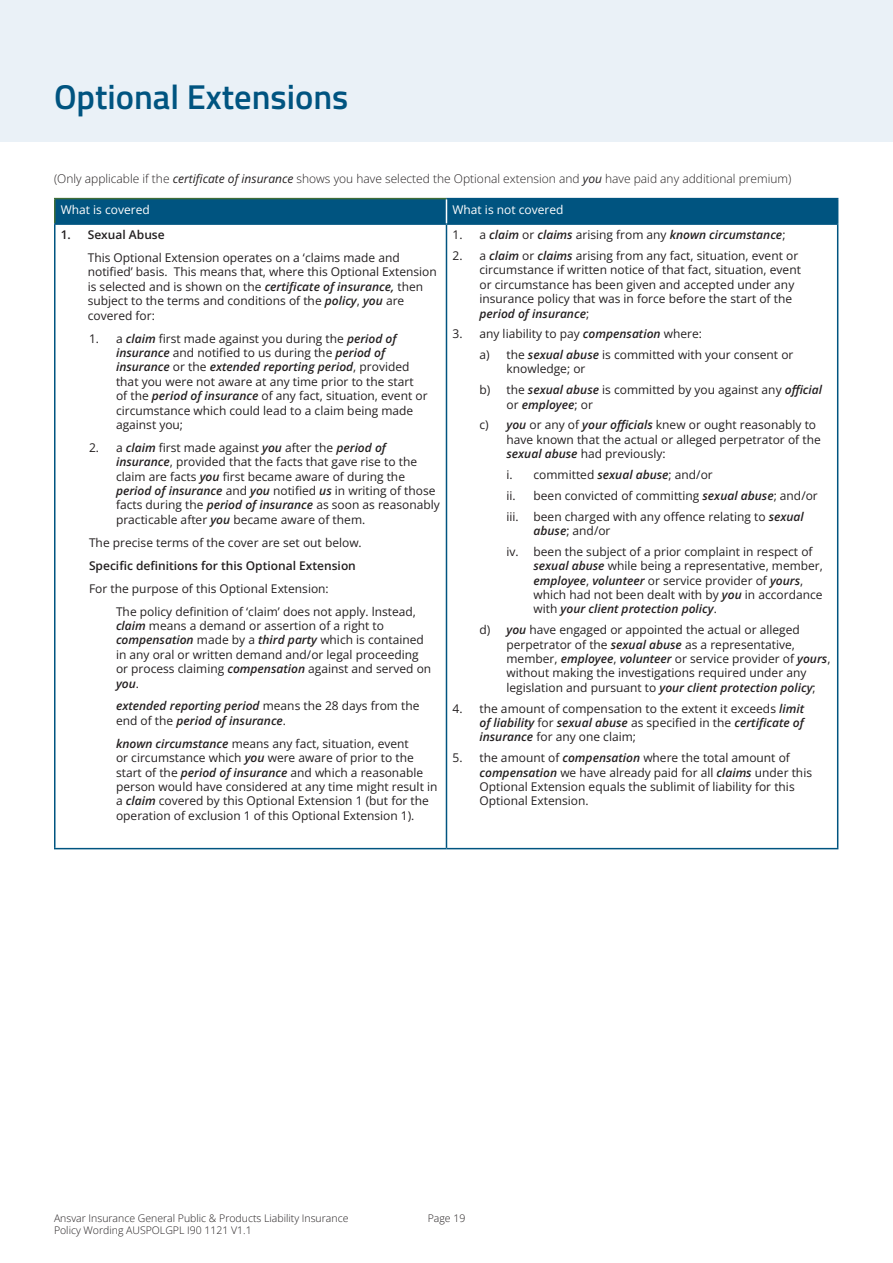
<style>
.page{position:relative;width:893px;height:1263px;background:#fff}
.page>*{position:absolute;margin:0;border:0;box-sizing:border-box;transform-origin:0 0}
.Title_copy{font:600 34.5px "Titillium Web";color:#005480}
.Body_Copy{font:12px/14.4px "Open Sans";color:#231f20}
.Body_Copy-2{font:italic 600 12px/14.4px "Open Sans";color:#231f20}
.Bidy_Copy_copy{font:300 12px "Open Sans";color:#231f20}
.Body_Copy-3{font:600 12px "Open Sans";color:#231f20}
.Body_Copy-4{font:12px "Open Sans";color:#fff}
.t1{font:300 10.5px "Open Sans";color:#231f20}
.s1{font-weight:400;font-style:italic}
.s2{font-weight:600;font-style:italic}
.s3{font-weight:400;font-style:normal}
</style>
<div class="page">
<div style="left:0;top:0;width:893px;height:142px;background:#eaf1f7"></div>
<svg style="left:56px;top:225px;width:781px;height:623px"></svg>
<hr style="left:54px;top:198px;width:392px;height:1px;background:#406d38">
<hr style="left:54px;top:199px;width:2px;height:24px;background:#406d38">
<hr style="left:54px;top:223px;width:392px;height:2px;background:#005480">
<hr style="left:54px;top:225px;width:2px;height:623px;background:#005480">
<hr style="left:54px;top:848px;width:392px;height:1px;background:#005480">
<hr style="left:446px;top:225px;width:1px;height:623px;background:#005480">
<hr style="left:837px;top:225px;width:1px;height:623px;background:#005480">
<hr style="left:446px;top:848px;width:392px;height:1px;background:#005480">
<hr style="left:446px;top:198px;width:392px;height:1px;background:#005480">
<hr style="left:446px;top:223px;width:392px;height:2px;background:#005480">
<div style="left:55px;top:199px;width:783px;height:25px;background:#005480"></div>
<p class="Title_copy" style="left:54px;top:71px;width:296px">Optional Extensions</p>
<p class="Bidy_Copy_copy" style="left:54px;top:171px;width:739px">(Only applicable if the <span class="s1">certificate of insurance</span> shows you have selected the Optional extension and <span class="s1">you</span> have paid any additional premium)</p>
<p class="Body_Copy-4" style="left:61px;top:201px;width:91px">What is covered</p>
<p class="Body_Copy-4" style="left:452px;top:201px;width:113px">What is not covered</p>
<p class="Body_Copy-3" style="left:61px;top:227px;width:105px">1. Sexual Abuse</p>
<p class="Body_Copy" style="left:88px;top:250px;width:351px">This Optional Extension operates on a ‘claims made and notified’ basis. This means that, where this Optional Extension is selected and is shown on the <span class="s2">certificate of insurance,</span> then subject to the terms and conditions of the <span class="s2">policy</span>, <span class="s2">you</span> are covered for:</p>
<p class="Body_Copy" style="left:116px;top:331px;width:313px;text-indent:-27px">1. a <span class="s2">claim</span> first made against you during the <span class="s2">period of insurance</span> and notified to us during the <span class="s2">period of insurance</span> or the <span class="s2">extended reporting period</span>, provided that you were not aware at any time prior to the start of the <span class="s2">period of insurance</span> of any fact, situation, event or circumstance which could lead to a claim being made against you;</p>
<p class="Body_Copy" style="left:116px;top:440px;width:325px;text-indent:-27px">2. a <span class="s2">claim</span> first made against <span class="s2">you</span> after the <span class="s2">period of insurance</span>, provided that the facts that gave rise to the claim are facts <span class="s2">you</span> first became aware of during the <span class="s2">period of insurance</span> and <span class="s2">you</span> notified <span class="s2">us</span> in writing of those facts during the <span class="s2">period of insurance</span> as soon as reasonably practicable after <span class="s2">you</span> became aware of them.</p>
<p class="Body_Copy" style="left:89px;top:535px;width:274px">The precise terms of the cover are set out below.</p>
<p class="Body_Copy-3" style="left:89px;top:557px;width:268px">Specific definitions for this Optional Extension</p>
<p class="Body_Copy" style="left:89px;top:581px;width:241px">For the purpose of this Optional Extension:</p>
<p class="Body_Copy" style="left:116px;top:604px;width:317px">The policy definition of ‘claim’ does not apply. lnstead, <span class="s2">claim</span> means a demand or assertion of a right to <span class="s2">compensation</span> made by a <span class="s2">third party</span> which is contained in any oral or written demand and/or legal proceeding or process claiming <span class="s2">compensation</span> against and served on <span class="s2">you</span>.</p>
<p class="Body_Copy-2" style="left:116px;top:698px;width:305px">extended reporting period <span class="s3">means the 28 days from the end of the</span> period of insurance<span class="s3">.</span></p>
<p class="Body_Copy" style="left:116px;top:736px;width:323px"><span class="s2">known circumstance</span> means any fact, situation, event<br>or circumstance which <span class="s2">you</span> were aware of prior to the start of the <span class="s2">period of insurance</span> and which a reasonable person would have considered at any time might result in a <span class="s2">claim</span> covered by this Optional Extension 1 (but for the operation of exclusion 1 of this Optional Extension 1).</p>
<p class="Body_Copy-2" style="left:452px;top:227px;width:334px"><span class="s3">1. a</span> claim <span class="s3">or</span> claims <span class="s3">arising from any</span> known circumstance<span class="s3">;</span></p>
<p class="Body_Copy" style="left:479px;top:248px;width:323px;text-indent:-27px">2. a <span class="s2">claim</span> or <span class="s2">claims</span> arising from any fact, situation, event or circumstance if written notice of that fact, situation, event or circumstance has been given and accepted under any insurance policy that was in force before the start of the <span class="s2">period of insurance</span>;</p>
<p class="Body_Copy" style="left:452px;top:326px;width:251px">3. any liability to pay <span class="s2">compensation</span> where:</p>
<p class="Body_Copy" style="left:506px;top:347px;width:288px;text-indent:-27px">a) the <span class="s2">sexual abuse</span> is committed with your consent or knowledge; or</p>
<p class="Body_Copy" style="left:506px;top:382px;width:317px;text-indent:-27px">b) the <span class="s2">sexual abuse</span> is committed by you against any <span class="s2">official </span>or <span class="s2">employee</span>; or</p>
<p class="Body_Copy" style="left:506px;top:418px;width:316px;text-indent:-27px">c) <span class="s2">you</span> or any of <span class="s2">your officials</span> knew or ought reasonably to have known that the actual or alleged perpetrator of the <span class="s2">sexual abuse</span> had previously:</p>
<p class="Body_Copy" style="left:506px;top:467px;width:208px">i. committed <span class="s2">sexual abuse</span>; and/or</p>
<p class="Body_Copy" style="left:506px;top:488px;width:313px">ii. been convicted of committing <span class="s2">sexual abuse</span>; and/or</p>
<p class="Body_Copy" style="left:533px;top:509px;width:272px;text-indent:-27px">iii. been charged with any offence relating to <span class="s2">sexual abuse</span>; and/or</p>
<p class="Body_Copy" style="left:533px;top:544px;width:291px;text-indent:-27px">iv. been the subject of a prior complaint in respect of <span class="s2">sexual abuse</span> while being a representative, member, <span class="s2">employee</span>, <span class="s2">volunteer</span> or service provider of <span class="s2">yours</span>, which had not been dealt with by <span class="s2">you</span> in accordance with <span class="s2">your client protection policy</span>.</p>
<p class="Body_Copy" style="left:506px;top:622px;width:325px;text-indent:-27px">d) <span class="s2">you</span> have engaged or appointed the actual or alleged perpetrator of the <span class="s2">sexual abuse</span> as a representative, member, <span class="s2">employee</span>, <span class="s2">volunteer</span> or service provider of <span class="s2">yours</span>, without making the investigations required under any legislation and pursuant to <span class="s2">your client protection policy</span>;</p>
<p class="Body_Copy" style="left:479px;top:701px;width:326px;text-align:justify;text-indent:-27px">4. the amount of compensation to the extent it exceeds <span class="s2">limit of liability</span> for <span class="s2">sexual abuse</span> as specified in the <span class="s2">certificate of insurance</span> for any one claim;</p>
<p class="Body_Copy" style="left:479px;top:750px;width:334px;text-indent:-27px">5. the amount of <span class="s2">compensation</span> where the total amount of <span class="s2">compensation</span> we have already paid for all <span class="s2">claims</span> under this Optional Extension equals the sublimit of liability for this Optional Extension.</p>
<p class="t1" style="left:54px;top:1211px;width:296px">Ansvar Insurance General Public &amp; Products Liability Insurance</p>
<p class="t1" style="left:428px;top:1211px;width:39px">Page 19</p>
<p class="t1" style="left:54px;top:1223px;width:199px">Policy Wording AUSPOLGPL I90 1121 V1.1</p>
</div>
